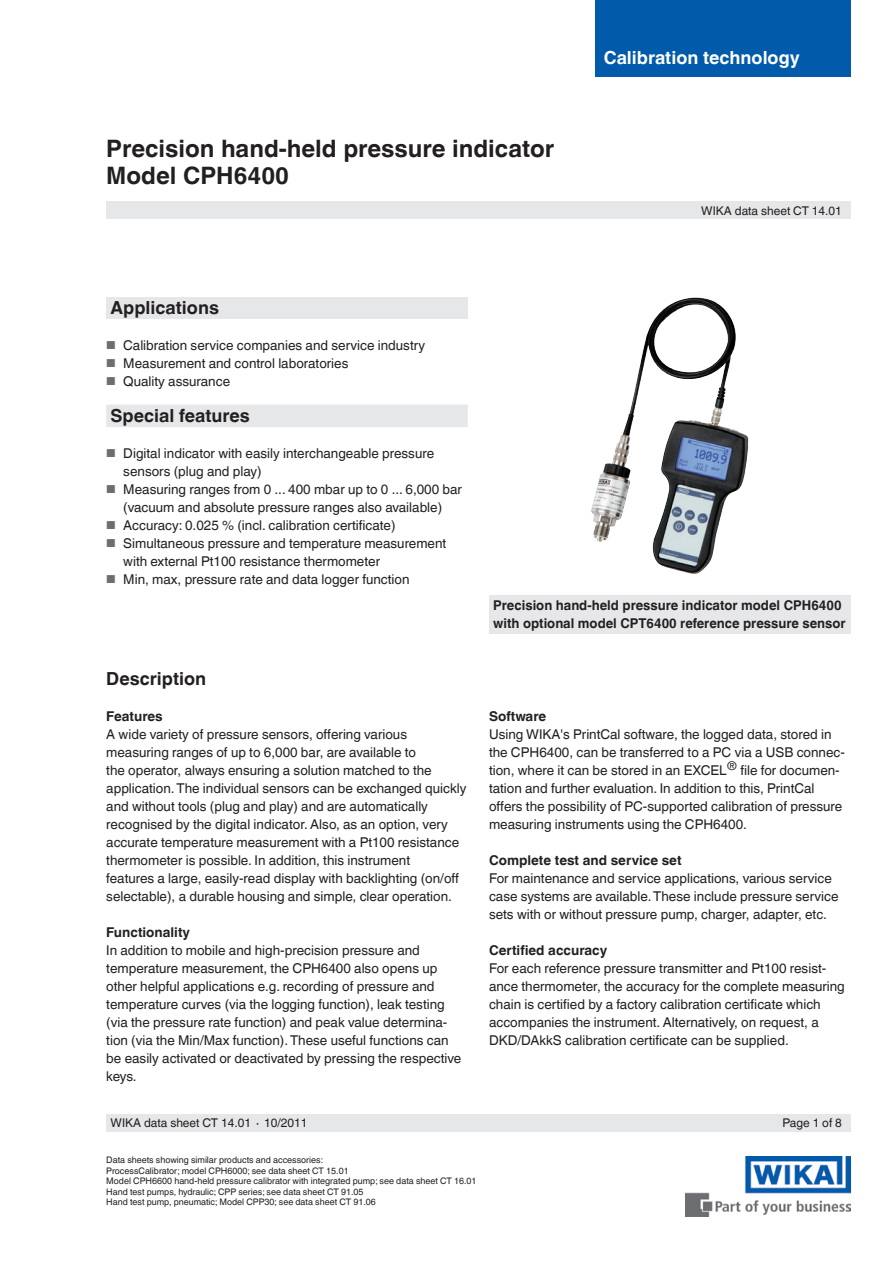
<style>
.page{position:relative;width:893px;height:1263px;background:#fff}
.page>*{position:absolute;margin:0;border:0;box-sizing:border-box;transform-origin:0 0}
.t1{font:700 24px/27px "Helvetica World";color:#231f20}
.t2{font:700 18px "Helvetica World";color:#231f20}
.t3{font:700 18px "Helvetica World";color:#fff}
.t4{font:13.5px/18px "Helvetica World";color:#231f20}
.t5{font:700 13.5px/18px "Helvetica World";color:#231f20}
.t6{font:12px "Helvetica World";color:#231f20}
.t7{font:9px/10.5px "Helvetica World";color:#231f20}
.s1{font-size:11.55px;color:#6c6d70}
</style>
<div class="page">
<div style="left:106px;top:298px;width:362px;height:21px;background:#e6e7e9"></div>
<img style="left:685px;top:1157px;width:165px;height:59px">
<div style="left:106px;top:202px;width:744px;height:17px;background:#e6e7e9"></div>
<div style="left:106px;top:1114px;width:744px;height:17px;background:#e6e7e9"></div>
<img style="left:591px;top:298px;width:158px;height:276px">
<div style="left:595px;top:0;width:255px;height:77px;background:#015aaa"></div>
<div style="left:489px;top:595px;width:361px;height:39px;background:#e6e7e9"></div>
<div style="left:106px;top:405px;width:362px;height:22px;background:#e6e7e9"></div>
<h1 class="t1" style="left:106px;top:135px;width:450px">Precision hand-held pressure indicator<br>Model CPH6400</h1>
<h2 class="t2" style="left:111px;top:297px;width:110px">Applications</h2>
<p class="t4" style="left:106px;top:336px;width:320px"><span class="s1">■</span> Calibration service companies and service industry</p>
<p class="t4" style="left:106px;top:354px;width:244px"><span class="s1">■</span> Measurement and control laboratories</p>
<p class="t4" style="left:106px;top:372px;width:125px"><span class="s1">■</span> Quality assurance</p>
<h2 class="t2" style="left:111px;top:405px;width:141px">Special features</h2>
<p class="t4" style="left:123px;top:444px;width:312px;text-indent:-17px"><span class="s1">■</span> Digital indicator with easily interchangeable pressure sensors (plug and play)</p>
<p class="t4" style="left:106px;top:480px;width:357px;text-align:center"><span class="s1">■</span> Measuring ranges from 0 ... 400 mbar up to 0 ... 6,000 bar (vacuum and absolute pressure ranges also available)</p>
<p class="t4" style="left:106px;top:516px;width:291px"><span class="s1">■</span> Accuracy: 0.025 % (incl. calibration certificate)</p>
<p class="t4" style="left:123px;top:534px;width:324px;text-indent:-17px"><span class="s1">■</span> Simultaneous pressure and temperature measurement with external Pt100 resistance thermometer</p>
<p class="t4" style="left:106px;top:570px;width:305px"><span class="s1">■</span> Min, max, pressure rate and data logger function</p>
<h2 class="t3" style="left:604px;top:47px;width:197px">Calibration technology</h2>
<p class="t6" style="left:701px;top:204px;width:142px">WIKA data sheet CT 14.01</p>
<h2 class="t2" style="left:106px;top:668px;width:101px">Description</h2>
<p class="t5" style="left:106px;top:707px;width:58px">Features</p>
<p class="t4" style="left:106px;top:725px;width:362px">A wide variety of pressure sensors, offering various measuring ranges of up to 6,000 bar, are available to<br>the operator, always ensuring a solution matched to the application. The individual sensors can be exchanged quickly and without tools (plug and play) and are automatically recognised by the digital indicator. Also, as an option, very accurate temperature measurement with a Pt100 resistance thermometer is possible. In addition, this instrument<br>features a large, easily-read display with backlighting (on/off selectable), a durable housing and simple, clear operation.</p>
<p class="t5" style="left:106px;top:923px;width:85px">Functionality</p>
<p class="t4" style="left:106px;top:941px;width:357px">In addition to mobile and high-precision pressure and temperature measurement, the CPH6400 also opens up other helpful applications e.g. recording of pressure and temperature curves (via the logging function), leak testing (via the pressure rate function) and peak value determina&shy;tion (via the Min/Max function). These useful functions can be easily activated or deactivated by pressing the respective keys.</p>
<p class="t5" style="left:493px;top:597px;width:354px">Precision hand-held pressure indicator model CPH6400 with optional model CPT6400 reference pressure sensor</p>
<p class="t5" style="left:489px;top:707px;width:59px">Software</p>
<p class="t4" style="left:489px;top:725px;width:357px">Using WIKA's PrintCal software, the logged data, stored in the CPH6400, can be transferred to a PC via a USB connec&shy;tion, where it can be stored in an EXCEL<sup>®</sup> file for documen&shy;tation and further evaluation. In addition to this, PrintCal offers the possibility of PC-supported calibration of pressure measuring instruments using the CPH6400.</p>
<p class="t5" style="left:489px;top:851px;width:194px">Complete test and service set</p>
<p class="t4" style="left:489px;top:869px;width:351px">For maintenance and service applications, various service case systems are available. These include pressure service sets with or without pressure pump, charger, adapter, etc.</p>
<p class="t5" style="left:489px;top:941px;width:120px">Certified accuracy</p>
<p class="t4" style="left:489px;top:959px;width:357px">For each reference pressure transmitter and Pt100 resist&shy;ance thermometer, the accuracy for the complete measuring chain is certified by a factory calibration certificate which accompanies the instrument. Alternatively, on request, a DKD/DAkkS calibration certificate can be supplied.</p>
<p class="t6" style="left:111px;top:1116px;width:198px">WIKA data sheet CT 14.01 ∙ 10/2011</p>
<p class="t6" style="left:782px;top:1116px;width:61px">Page 1 of 8</p>
<p class="t7" style="left:106px;top:1155px;width:372px">Data sheets showing similar products and accessories:<br>ProcessCalibrator; model CPH6000; see data sheet CT 15.01<br>Model CPH6600 hand-held pressure calibrator with integrated pump; see data sheet CT 16.01<br>Hand test pumps, hydraulic; CPP series; see data sheet CT 91.05<br>Hand test pump, pneumatic; Model CPP30; see data sheet CT 91.06</p>
</div>
